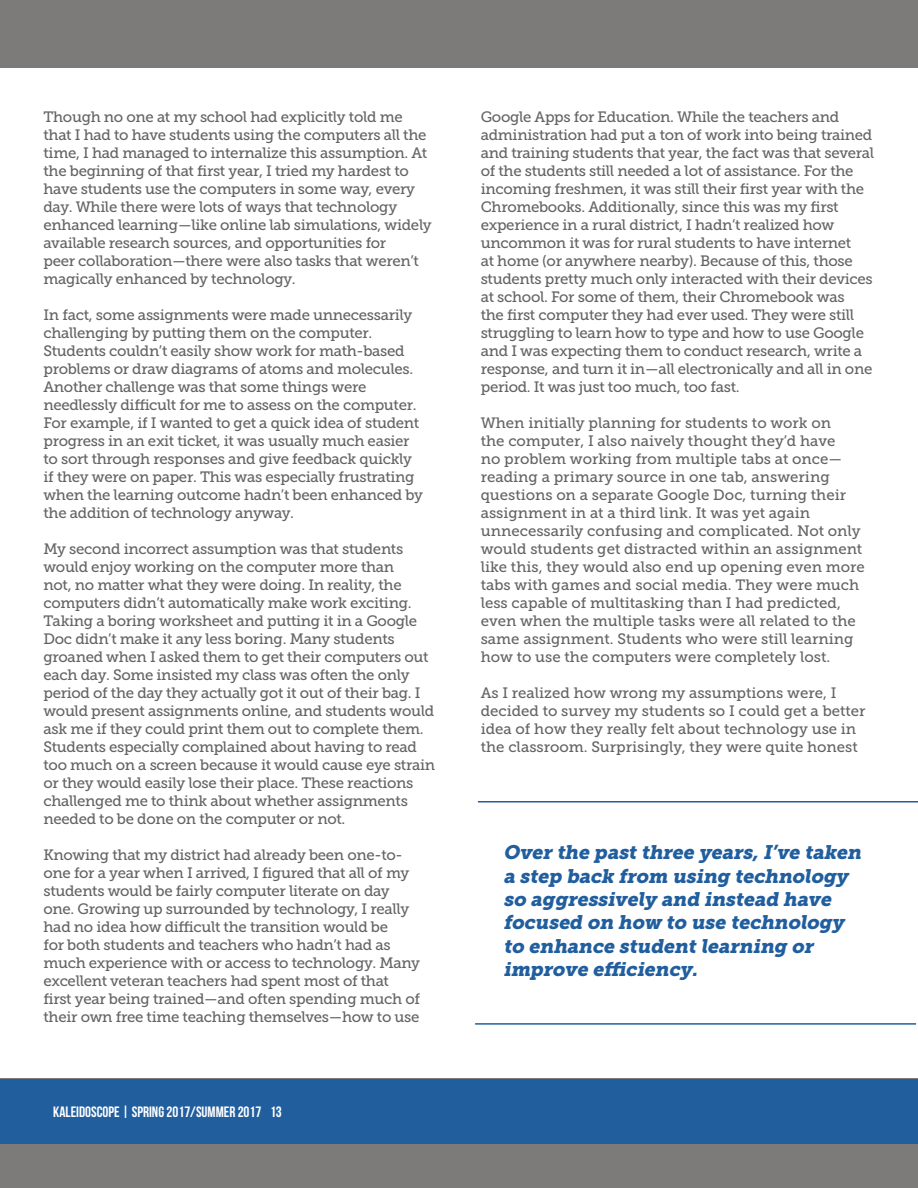
<style>
.page{position:relative;width:918px;height:1188px;background:#fff}
.page>*{position:absolute;margin:0;border:0;box-sizing:border-box;transform-origin:0 0}
.t1{font:italic 19.5px/23.4px "Museo Slab 900";color:#215e9e}
.t2{font:15px/18px "Museo Slab 500";letter-spacing:-.02em;color:#636466}
.t3{font:15px/18px "Museo Slab 500";color:#636466}
.t4{font:15px "Bebas Neue";color:#fff}
</style>
<div class="page">
<div style="left:0;top:1078px;width:918px;height:110px;background:#7c7b7a"></div>
<div style="left:0;top:1079px;width:918px;height:65px;background:#215e9e"></div>
<div style="left:0;top:0;width:918px;height:68px;background:#7c7b7a"></div>
<hr style="left:478px;top:801px;width:440px;height:1px;background:#215e9e">
<hr style="left:475px;top:1023px;width:441px;height:2px;background:#215e9e">
<p class="t2" style="left:44px;top:108px;width:390px">Though no one at my school had explicitly told me that I had to have students using the computers all the time, I had managed to internalize this assumption. At the beginning of that first year, I tried my hardest to have students use the computers in some way, every day. While there were lots of ways that technology enhanced learning—like online lab simulations, widely available research sources, and opportunities for<br>peer collaboration—there were also tasks that weren’t magically enhanced by technology.</p>
<p class="t2" style="left:44px;top:306px;width:381px">In fact, some assignments were made unnecessarily challenging by putting them on the computer.<br>Students couldn’t easily show work for math-based problems or draw diagrams of atoms and molecules.<br>Another challenge was that some things were needlessly difficult for me to assess on the computer.<br>For example, if I wanted to get a quick idea of student progress in an exit ticket, it was usually much easier to sort through responses and give feedback quickly if they were on paper. This was especially frustrating when the learning outcome hadn’t been enhanced by the addition of technology anyway.</p>
<p class="t2" style="left:44px;top:540px;width:393px">My second incorrect assumption was that students would enjoy working on the computer more than<br>not, no matter what they were doing. In reality, the computers didn’t automatically make work exciting.<br>Taking a boring worksheet and putting it in a Google Doc didn’t make it any less boring. Many students groaned when I asked them to get their computers out each day. Some insisted my class was often the only period of the day they actually got it out of their bag. I would present assignments online, and students would ask me if they could print them out to complete them.<br>Students especially complained about having to read too much on a screen because it would cause eye strain or they would easily lose their place. These reactions challenged me to think about whether assignments needed to be done on the computer or not.</p>
<p class="t2" style="left:44px;top:846px;width:378px">Knowing that my district had already been one-to&shy;one for a year when I arrived, I figured that all of my students would be fairly computer literate on day one. Growing up surrounded by technology, I really had no idea how difficult the transition would be<br>for both students and teachers who hadn’t had as much experience with or access to technology. Many excellent veteran teachers had spent most of that first year being trained—and often spending much of their own free time teaching themselves—how to use</p>
<p class="t4" style="left:53px;top:1104px;width:230px">KALEIDOSCOPE | SPRING 2017/SUMMER 2017 13</p>
<p class="t2" style="left:481px;top:108px;width:395px">Google Apps for Education. While the teachers and administration had put a ton of work into being trained and training students that year, the fact was that several of the students still needed a lot of assistance. For the incoming freshmen, it was still their first year with the Chromebooks. Additionally, since this was my first experience in a rural district, I hadn’t realized how uncommon it was for rural students to have internet<br>at home (or anywhere nearby). Because of this, those students pretty much only interacted with their devices at school. For some of them, their Chromebook was<br>the first computer they had ever used. They were still struggling to learn how to type and how to use Google and I was expecting them to conduct research, write a response, and turn it in—all electronically and all in one period. It was just too much, too fast.</p>
<p class="t3" style="left:481px;top:414px;width:386px">When initially planning for students to work on<br>the computer, I also naively thought they’d have<br>no problem working from multiple tabs at once— reading a primary source in one tab, answering questions on a separate Google Doc, turning their assignment in at a third link. It was yet again unnecessarily confusing and complicated. Not only would students get distracted within an assignment like this, they would also end up opening even more tabs with games and social media. They were much less capable of multitasking than I had predicted, even when the multiple tasks were all related to the same assignment. Students who were still learning how to use the computers were completely lost.</p>
<p class="t3" style="left:481px;top:684px;width:386px">As I realized how wrong my assumptions were, I decided to survey my students so I could get a better idea of how they really felt about technology use in the classroom. Surprisingly, they were quite honest</p>
<h1 class="t1" style="left:503px;top:841px;width:363px">Over the past three years,I’ve taken a step back from using technology so aggressively and instead have focused on how to use technology to enhance student learning or improve efficiency.</h1>
</div>
